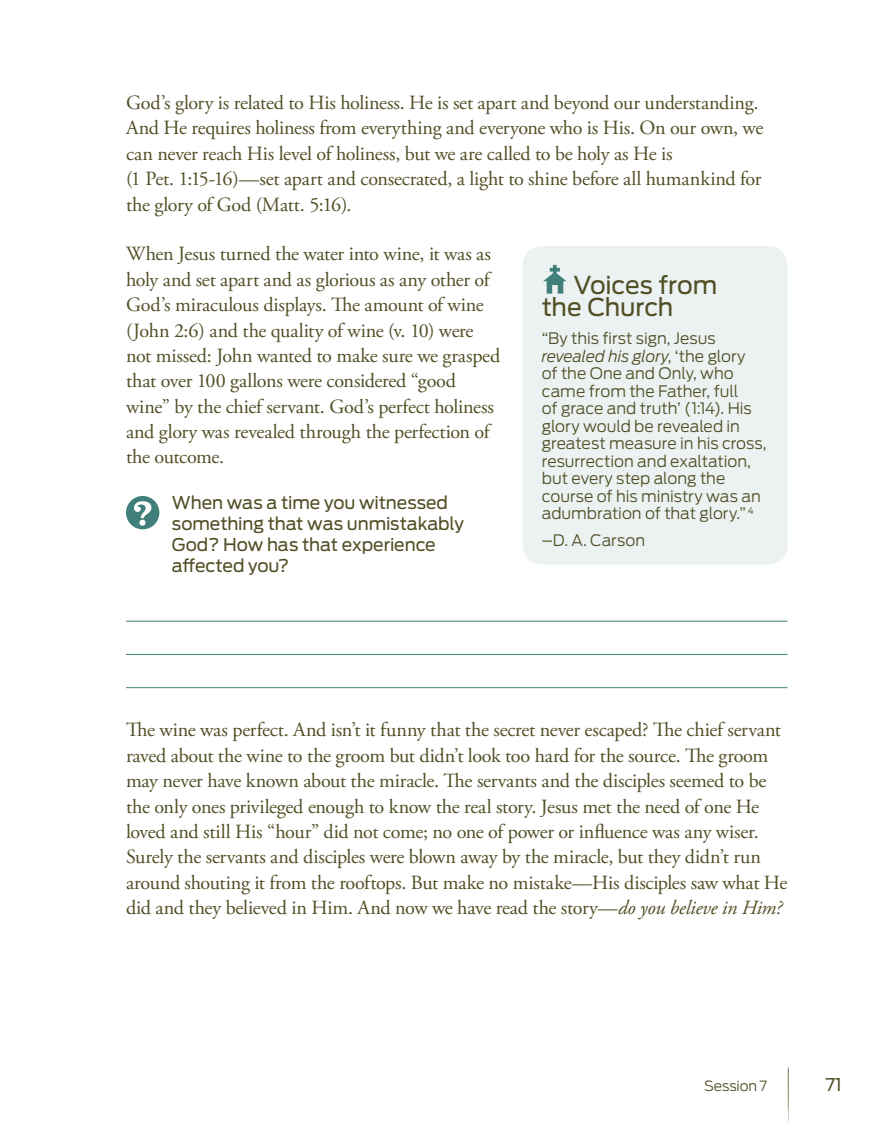
<style>
.page{position:relative;width:882px;height:1134px;background:#fff}
.page>*{position:absolute;margin:0;border:0;box-sizing:border-box;transform-origin:0 0}
.t1{font:24.5px/22.8px "Antenna";letter-spacing:-.005em;color:#524f26}
.t2{font:20.12px/25.4px "Adobe Garamond Pro";letter-spacing:-.02em;color:#524f26}
.t3{font:17.5px/21px "Antenna";letter-spacing:-.005em;color:#524f26}
.t4{font:300 15.75px/17.5px "Antenna";letter-spacing:-.005em;color:#524f26}
.t5{font:300 14px "Antenna";letter-spacing:-.01em;color:#524f26}
.s1{font-style:italic}
</style>
<div class="page">
<img style="left:787px;top:1067px;width:2px;height:57px">
<hr style="left:126px;top:621px;width:662px;height:1px;background:#407f7a">
<hr style="left:126px;top:654px;width:662px;height:1px;background:#407f7a">
<hr style="left:126px;top:687px;width:662px;height:1px;background:#407f7a">
<div style="left:523px;top:246px;width:265px;height:319px;background:#ecf2f2;border-radius:19px"></div>
<svg style="left:543px;top:265px;width:24px;height:29px"></svg>
<svg style="left:126px;top:496px;width:33px;height:33px"></svg>
<p class="t2" style="left:126px;top:91px;width:639px">God’s glory is related to His holiness. He is set apart and beyond our understanding.<br>And He requires holiness from everything and everyone who is His. On our own, we can never reach His level of holiness, but we are called to be holy as He is<br>(1 Pet. 1:15-16)—set apart and consecrated, a light to shine before all humankind for the glory of God (Matt. 5:16).</p>
<p class="t2" style="left:126px;top:242px;width:376px">When Jesus turned the water into wine, it was as holy and set apart and as glorious as any other of God’s miraculous displays. The amount of wine (John 2:6) and the quality of wine (v. 10) were not missed: John wanted to make sure we grasped that over 100 gallons were considered “good wine” by the chief servant. God’s perfect holiness and glory was revealed through the perfection of the outcome.</p>
<p class="t3" style="left:172px;top:492px;width:293px">When was a time you witnessed something that was unmistakably<br>God? How has that experience affected you?</p>
<p class="t1" style="left:542px;top:273px;width:177px;text-indent:32px">Voices from the Church</p>
<p class="t4" style="left:542px;top:330px;width:226px">“By this first sign, Jesus <span class="s1">revealed his glory</span>, ‘the glory<br>of the One and Only, who came from the Father, full<br>of grace and truth’ (1:14). His glory would be revealed in greatest measure in his cross, resurrection and exaltation, but every step along the course of his ministry was an adumbration of that glory.” <sup>4</sup></p>
<p class="t4" style="left:542px;top:531px;width:105px">–D. A. Carson</p>
<p class="t2" style="left:126px;top:718px;width:663px">The wine was perfect. And isn’t it funny that the secret never escaped? The chief servant raved about the wine to the groom but didn’t look too hard for the source. The groom may never have known about the miracle. The servants and the disciples seemed to be the only ones privileged enough to know the real story. Jesus met the need of one He loved and still His “hour” did not come; no one of power or influence was any wiser.<br>Surely the servants and disciples were blown away by the miracle, but they didn’t run around shouting it from the rooftops. But make no mistake—His disciples saw what He did and they believed in Him. And now we have read the story—<span class="s1">do you believe in Him?</span></p>
<p class="t5" style="left:704px;top:1078px;width:64px">Session 7</p>
<p class="t3" style="left:825px;top:1074px;width:18px">71</p>
</div>
